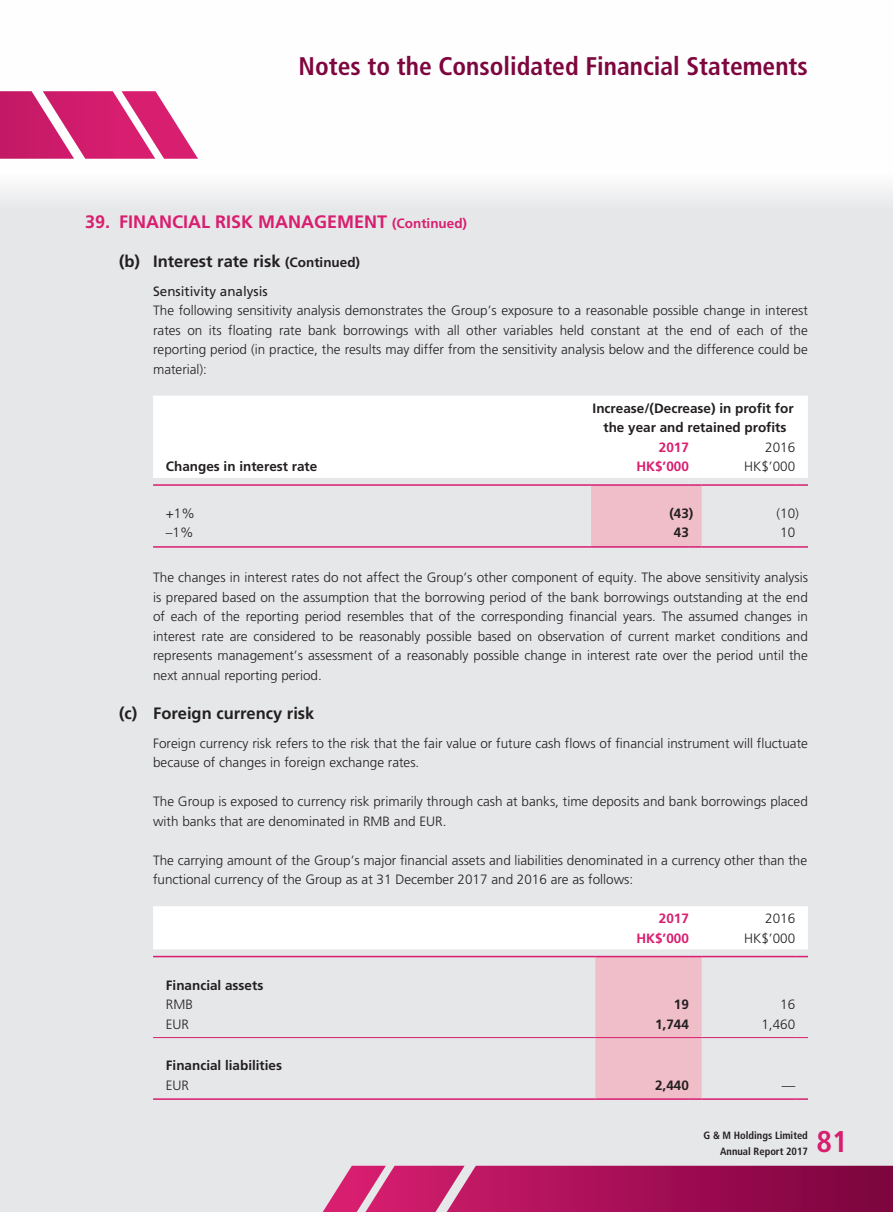
<style>
.page{position:relative;width:893px;height:1212px;background:#fff}
.page>*{position:absolute;margin:0;border:0;box-sizing:border-box;transform-origin:0 0}
.t1{font:700 condensed 30px "Frutiger LT Std";color:#d81e6f}
.t2{font:700 condensed 25.5px "Frutiger LT Std";color:#7e063e}
.t3{font:700 18px "Frutiger LT Std";color:#d81e6f}
.t4{font:700 16.5px "Frutiger LT Std";color:#231f20}
.t5{font:300 13.5px/19.5px "Frutiger LT Std";color:#231f20}
.t6{font:700 13.5px/19.5px "Frutiger LT Std";color:#231f20;text-align:center}
.t7{font:700 13.5px "Frutiger LT Std";color:#d81e6f}
.t8{font:13.5px "Frutiger LT Std";color:#231f20}
.t9{font:700 condensed 10.5px/15.8px "Frutiger LT Std";color:#231f20;text-align:right}
.s1{font-size:13.5px}
</style>
<div class="page">
<div style="left:0;top:0;width:893px;height:1212px;background:linear-gradient(to bottom,#f3f4f5,#e0e1e4)"></div>
<svg style="left:0;top:91px;width:198px;height:68px"></svg>
<svg style="left:153px;top:396px;width:655px;height:82px"></svg>
<hr style="left:153px;top:546px;width:438px;height:2px;background:#d81e6f">
<hr style="left:702px;top:546px;width:93px;height:2px;background:#d81e6f">
<svg style="left:795px;top:546px;width:13px;height:2px"></svg>
<hr style="left:153px;top:484px;width:438px;height:2px;background:#d81e6f">
<svg style="left:591px;top:484px;width:111px;height:64px;background:#eeb6c5"></svg>
<hr style="left:702px;top:484px;width:93px;height:2px;background:#d81e6f">
<svg style="left:795px;top:484px;width:13px;height:2px"></svg>
<svg style="left:153px;top:906px;width:655px;height:43px"></svg>
<hr style="left:153px;top:1098px;width:442px;height:2px;background:#d81e6f">
<hr style="left:702px;top:1098px;width:93px;height:2px;background:#d81e6f">
<svg style="left:795px;top:1098px;width:13px;height:2px"></svg>
<hr style="left:153px;top:956px;width:442px;height:1px;background:#d81e6f">
<hr style="left:702px;top:956px;width:93px;height:1px;background:#d81e6f">
<svg style="left:795px;top:956px;width:13px;height:1px"></svg>
<hr style="left:153px;top:1037px;width:442px;height:1px;background:#d81e6f">
<div style="left:595px;top:956px;width:107px;height:144px;background:#f0bec9"></div>
<hr style="left:702px;top:1037px;width:93px;height:1px;background:#d81e6f">
<svg style="left:795px;top:1037px;width:13px;height:1px"></svg>
<svg style="left:887px;top:0;width:6px;height:136px"></svg>
<svg style="left:309px;top:1166px;width:584px;height:46px;background:#ad2162"></svg>
<h2 class="t2" style="left:299px;top:51px;width:511px">Notes to the Consolidated Financial Statements</h2>
<h3 class="t3" style="left:85px;top:211px;width:384px">39. FINANCIAL RISK MANAGEMENT <span class="s1">(Continued)</span></h3>
<p class="t4" style="left:119px;top:251px;width:243px">(b) Interest rate risk <span class="s1">(Continued)</span></p>
<p class="t8" style="left:153px;top:283px;width:116px">Sensitivity analysis</p>
<p class="t5" style="left:153px;top:301px;width:656px;text-align:justify">The following sensitivity analysis demonstrates the Group’s exposure to a reasonable possible change in interest rates on its floating rate bank borrowings with all other variables held constant at the end of each of the reporting period (in practice, the results may differ from the sensitivity analysis below and the difference could be material):</p>
<p class="t6" style="left:593px;top:398px;width:203px">Increase/(Decrease) in profit for the year and retained profits</p>
<p class="t7" style="left:659px;top:439px;width:32px">2017</p>
<p class="t5" style="left:765px;top:438px;width:32px">2016</p>
<p class="t6" style="left:166px;top:457px;width:153px">Changes in interest rate</p>
<p class="t7" style="left:636px;top:459px;width:54px">HK$’000</p>
<p class="t5" style="left:744px;top:457px;width:53px">HK$’000</p>
<p class="t5" style="left:166px;top:504px;width:31px">+1%</p>
<p class="t6" style="left:669px;top:504px;width:26px">(43)</p>
<p class="t5" style="left:776px;top:504px;width:24px">(10)</p>
<p class="t5" style="left:166px;top:523px;width:29px">–1%</p>
<p class="t6" style="left:674px;top:523px;width:17px">43</p>
<p class="t5" style="left:780px;top:523px;width:17px">10</p>
<p class="t5" style="left:153px;top:568px;width:656px;text-align:justify">The changes in interest rates do not affect the Group’s other component of equity. The above sensitivity analysis is prepared based on the assumption that the borrowing period of the bank borrowings outstanding at the end of each of the reporting period resembles that of the corresponding financial years. The assumed changes in interest rate are considered to be reasonably possible based on observation of current market conditions and represents management’s assessment of a reasonably possible change in interest rate over the period until the next annual reporting period.</p>
<p class="t4" style="left:119px;top:703px;width:197px">(c) Foreign currency risk</p>
<p class="t5" style="left:153px;top:734px;width:656px">Foreign currency risk refers to the risk that the fair value or future cash flows of financial instrument will fluctuate because of changes in foreign exchange rates.</p>
<p class="t5" style="left:153px;top:792px;width:656px">The Group is exposed to currency risk primarily through cash at banks, time deposits and bank borrowings placed with banks that are denominated in RMB and EUR.</p>
<p class="t5" style="left:153px;top:851px;width:656px">The carrying amount of the Group’s major financial assets and liabilities denominated in a currency other than the functional currency of the Group as at 31 December 2017 and 2016 are as follows:</p>
<p class="t7" style="left:659px;top:911px;width:32px">2017</p>
<p class="t5" style="left:765px;top:909px;width:32px">2016</p>
<p class="t7" style="left:636px;top:930px;width:54px">HK$’000</p>
<p class="t5" style="left:744px;top:929px;width:53px">HK$’000</p>
<p class="t6" style="left:166px;top:975px;width:99px">Financial assets</p>
<p class="t5" style="left:166px;top:995px;width:29px">RMB</p>
<p class="t6" style="left:674px;top:994px;width:17px">19</p>
<p class="t5" style="left:780px;top:995px;width:17px">16</p>
<p class="t5" style="left:166px;top:1014px;width:25px">EUR</p>
<p class="t6" style="left:655px;top:1014px;width:35px">1,744</p>
<p class="t5" style="left:761px;top:1014px;width:35px">1,460</p>
<p class="t6" style="left:166px;top:1056px;width:118px">Financial liabilities</p>
<p class="t5" style="left:166px;top:1075px;width:25px">EUR</p>
<p class="t6" style="left:655px;top:1075px;width:35px">2,440</p>
<p class="t5" style="left:782px;top:1075px;width:15px">—</p>
<p class="t9" style="left:703px;top:1127px;width:106px">G &amp; M Holdings Limited<br>Annual Report 2017</p>
<h1 class="t1" style="left:816px;top:1124px;width:33px">81</h1>
</div>
